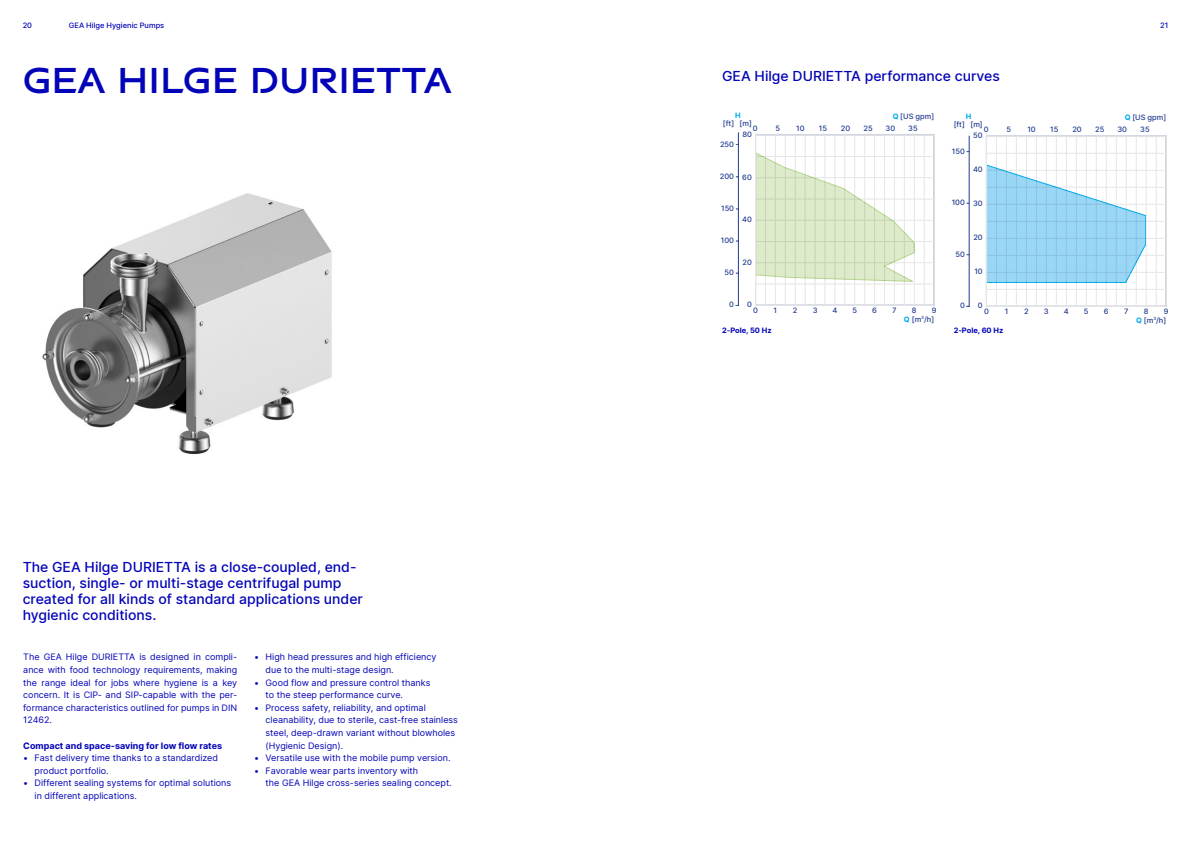
<style>
.page{position:relative;width:1191px;height:842px;background:#fff}
.page>*{position:absolute;margin:0;border:0;box-sizing:border-box;transform-origin:0 0}
.t1{font:700 38px "GEA Sans";color:#0303b8}
.t2{font:500 14px/16.1px "Inter";color:#0303b8}
.t3{font:9px/12.6px "Inter";color:#0303b8}
.t4{font:700 9px "Inter";color:#0303b8}
.t5{font:500 7.5px/11.8px "Inter";color:#213a8f;text-align:right}
.t6{font:500 7.5px "Inter";color:#0303b8}
.t7{font:700 7.5px "Inter";color:#0303b8}
.t8{font:700 7.5px "Inter";color:#00ace9}
.s1{font-weight:700;color:#00ace9}
</style>
<div class="page">
<hr style="left:755px;top:156px;width:179px;height:1px;background:#e7e7e7">
<hr style="left:755px;top:178px;width:179px;height:1px;background:#e7e7e7">
<hr style="left:755px;top:199px;width:179px;height:1px;background:#e7e7e7">
<hr style="left:755px;top:220px;width:179px;height:1px;background:#e7e7e7">
<hr style="left:755px;top:241px;width:179px;height:1px;background:#e7e7e7">
<hr style="left:755px;top:263px;width:179px;height:1px;background:#e7e7e7">
<hr style="left:755px;top:284px;width:179px;height:1px;background:#e7e7e7">
<hr style="left:765px;top:135px;width:1px;height:170px;background:#e7e7e7">
<hr style="left:775px;top:135px;width:1px;height:170px;background:#e7e7e7">
<hr style="left:785px;top:135px;width:1px;height:170px;background:#e7e7e7">
<hr style="left:795px;top:135px;width:1px;height:170px;background:#e7e7e7">
<hr style="left:805px;top:135px;width:1px;height:170px;background:#e7e7e7">
<hr style="left:815px;top:135px;width:1px;height:170px;background:#e7e7e7">
<hr style="left:825px;top:135px;width:1px;height:170px;background:#e7e7e7">
<hr style="left:834px;top:135px;width:1px;height:170px;background:#e7e7e7">
<hr style="left:844px;top:135px;width:1px;height:170px;background:#e7e7e7">
<hr style="left:854px;top:135px;width:1px;height:170px;background:#e7e7e7">
<hr style="left:864px;top:135px;width:1px;height:170px;background:#e7e7e7">
<hr style="left:874px;top:135px;width:1px;height:170px;background:#e7e7e7">
<hr style="left:884px;top:135px;width:1px;height:170px;background:#e7e7e7">
<hr style="left:894px;top:135px;width:1px;height:170px;background:#e7e7e7">
<hr style="left:904px;top:135px;width:1px;height:170px;background:#e7e7e7">
<hr style="left:914px;top:135px;width:1px;height:170px;background:#e7e7e7">
<hr style="left:924px;top:135px;width:1px;height:170px;background:#e7e7e7">
<hr style="left:934px;top:135px;width:1px;height:170px;background:#e7e7e7">
<hr style="left:996px;top:136px;width:1px;height:170px;background:#e7e7e7">
<hr style="left:1006px;top:136px;width:1px;height:170px;background:#e7e7e7">
<hr style="left:1016px;top:136px;width:1px;height:170px;background:#e7e7e7">
<hr style="left:1026px;top:136px;width:1px;height:170px;background:#e7e7e7">
<hr style="left:1036px;top:136px;width:1px;height:170px;background:#e7e7e7">
<hr style="left:1046px;top:136px;width:1px;height:170px;background:#e7e7e7">
<hr style="left:1056px;top:136px;width:1px;height:170px;background:#e7e7e7">
<hr style="left:1066px;top:136px;width:1px;height:170px;background:#e7e7e7">
<hr style="left:1076px;top:136px;width:1px;height:170px;background:#e7e7e7">
<hr style="left:1086px;top:136px;width:1px;height:170px;background:#e7e7e7">
<hr style="left:1096px;top:136px;width:1px;height:170px;background:#e7e7e7">
<hr style="left:1106px;top:136px;width:1px;height:170px;background:#e7e7e7">
<hr style="left:1116px;top:136px;width:1px;height:170px;background:#e7e7e7">
<hr style="left:1126px;top:136px;width:1px;height:170px;background:#e7e7e7">
<hr style="left:1136px;top:136px;width:1px;height:170px;background:#e7e7e7">
<hr style="left:1146px;top:136px;width:1px;height:170px;background:#e7e7e7">
<hr style="left:1156px;top:136px;width:1px;height:170px;background:#e7e7e7">
<hr style="left:1166px;top:136px;width:1px;height:170px;background:#e7e7e7">
<hr style="left:986px;top:153px;width:180px;height:1px;background:#e7e7e7">
<hr style="left:986px;top:170px;width:180px;height:1px;background:#e7e7e7">
<hr style="left:986px;top:187px;width:180px;height:1px;background:#e7e7e7">
<hr style="left:986px;top:204px;width:180px;height:1px;background:#e7e7e7">
<hr style="left:986px;top:221px;width:180px;height:1px;background:#e7e7e7">
<hr style="left:986px;top:238px;width:180px;height:1px;background:#e7e7e7">
<hr style="left:986px;top:255px;width:180px;height:1px;background:#e7e7e7">
<hr style="left:986px;top:272px;width:180px;height:1px;background:#e7e7e7">
<hr style="left:986px;top:289px;width:180px;height:1px;background:#e7e7e7">
<svg style="left:988px;top:165px;width:158px;height:118px"></svg>
<svg style="left:757px;top:153px;width:157px;height:129px"></svg>
<div style="left:986px;top:136px;width:180px;height:171px;border:1px solid #e7e7e7"></div>
<hr style="left:969px;top:136px;width:1px;height:170px;background:#213a8f">
<div style="left:755px;top:135px;width:179px;height:171px;border:1px solid #e7e7e7"></div>
<hr style="left:738px;top:133px;width:1px;height:172px;background:#213a8f">
<img style="left:42px;top:193px;width:290px;height:262px">
<p class="t6" style="left:23px;top:20px;width:11px">20</p>
<p class="t6" style="left:69px;top:20px;width:97px">GEA Hilge Hygienic Pumps</p>
<p class="t6" style="left:1160px;top:20px;width:10px">21</p>
<h1 class="t1" style="left:23px;top:57px;width:430px">GEA HILGE DURIETTA</h1>
<h2 class="t2" style="left:23px;top:559px;width:342px">The GEA Hilge DURIETTA is a close-coupled, end&shy;suction, single- or multi-stage centrifugal pump created for all kinds of standard applications under hygienic conditions.</h2>
<p class="t3" style="left:23px;top:650px;width:215px;text-align:justify">The GEA Hilge DURIETTA is designed in compli&shy;ance with food technology requirements, making the range ideal for jobs where hygiene is a key concern. It is CIP- and SIP-capable with the per&shy;formance characteristics outlined for pumps in DIN 12462.</p>
<p class="t4" style="left:23px;top:738px;width:200px">Compact and space-saving for low flow rates</p>
<p class="t3" style="left:35px;top:751px;width:185px;text-indent:-11px">• Fast delivery time thanks to a standardized product portfolio.</p>
<p class="t3" style="left:35px;top:776px;width:198px;text-indent:-11px">• Different sealing systems for optimal solutions in different applications.</p>
<p class="t3" style="left:266px;top:650px;width:172px;text-indent:-11px">• High head pressures and high efficiency due to the multi-stage design.</p>
<p class="t3" style="left:266px;top:676px;width:166px;text-indent:-11px">• Good flow and pressure control thanks to the steep performance curve.</p>
<p class="t3" style="left:266px;top:701px;width:194px;text-indent:-11px">• Process safety, reliability, and optimal cleanability, due to sterile, cast-free stainless steel, deep-drawn variant without blowholes (Hygienic Design).</p>
<p class="t3" style="left:254px;top:751px;width:198px">• Versatile use with the mobile pump version.</p>
<p class="t3" style="left:266px;top:764px;width:188px;text-indent:-11px">• Favorable wear parts inventory with<br>the GEA Hilge cross-series sealing concept.</p>
<h2 class="t2" style="left:722px;top:67px;width:279px">GEA Hilge DURIETTA performance curves</h2>
<p class="t8" style="left:735px;top:110px;width:7px">H</p>
<p class="t5" style="left:723px;top:117px;width:30px">[ft] [m]<br>80</p>
<p class="t5" style="left:892px;top:110px;width:43px"><span class="s1">Q</span> [US gpm]</p>
<p class="t5" style="left:752px;top:122px;width:6px">0</p>
<p class="t5" style="left:775px;top:122px;width:6px">5</p>
<p class="t5" style="left:796px;top:122px;width:10px">10</p>
<p class="t5" style="left:819px;top:122px;width:10px">15</p>
<p class="t5" style="left:841px;top:122px;width:11px">20</p>
<p class="t5" style="left:863px;top:122px;width:11px">25</p>
<p class="t5" style="left:885px;top:122px;width:11px">30</p>
<p class="t5" style="left:908px;top:122px;width:11px">35</p>
<p class="t5" style="left:720px;top:138px;width:16px">250</p>
<p class="t5" style="left:720px;top:170px;width:16px">200</p>
<p class="t5" style="left:721px;top:202px;width:15px">150</p>
<p class="t5" style="left:721px;top:234px;width:15px">100</p>
<p class="t5" style="left:724px;top:266px;width:11px">50</p>
<p class="t5" style="left:729px;top:298px;width:6px">0</p>
<p class="t5" style="left:742px;top:171px;width:11px">60</p>
<p class="t5" style="left:742px;top:214px;width:11px">40</p>
<p class="t5" style="left:742px;top:256px;width:11px">20</p>
<p class="t5" style="left:747px;top:298px;width:6px">0</p>
<p class="t5" style="left:753px;top:304px;width:6px">0</p>
<p class="t5" style="left:773px;top:304px;width:5px">1</p>
<p class="t5" style="left:793px;top:304px;width:6px">2</p>
<p class="t5" style="left:812px;top:304px;width:6px">3</p>
<p class="t5" style="left:832px;top:304px;width:6px">4</p>
<p class="t5" style="left:852px;top:304px;width:6px">5</p>
<p class="t5" style="left:872px;top:304px;width:6px">6</p>
<p class="t5" style="left:892px;top:304px;width:6px">7</p>
<p class="t5" style="left:912px;top:304px;width:6px">8</p>
<p class="t5" style="left:932px;top:304px;width:6px">9</p>
<p class="t5" style="left:904px;top:313px;width:32px"><span class="s1">Q</span> [m<sup>3</sup>/h]</p>
<p class="t8" style="left:966px;top:111px;width:7px">H</p>
<p class="t5" style="left:953px;top:118px;width:31px">[ft] [m]<br>50</p>
<p class="t5" style="left:973px;top:164px;width:11px">40</p>
<p class="t5" style="left:1124px;top:111px;width:43px"><span class="s1">Q</span> [US gpm]</p>
<p class="t5" style="left:983px;top:123px;width:6px">0</p>
<p class="t5" style="left:1006px;top:123px;width:6px">5</p>
<p class="t5" style="left:1027px;top:123px;width:10px">10</p>
<p class="t5" style="left:1050px;top:123px;width:10px">15</p>
<p class="t5" style="left:1072px;top:123px;width:11px">20</p>
<p class="t5" style="left:1095px;top:123px;width:11px">25</p>
<p class="t5" style="left:1117px;top:123px;width:11px">30</p>
<p class="t5" style="left:1140px;top:123px;width:11px">35</p>
<p class="t5" style="left:952px;top:145px;width:15px">150</p>
<p class="t5" style="left:951px;top:197px;width:15px">100</p>
<p class="t5" style="left:955px;top:248px;width:11px">50</p>
<p class="t5" style="left:973px;top:198px;width:11px">30</p>
<p class="t5" style="left:973px;top:232px;width:11px">20</p>
<p class="t5" style="left:974px;top:265px;width:10px">10</p>
<p class="t5" style="left:960px;top:299px;width:6px">0</p>
<p class="t5" style="left:978px;top:299px;width:6px">0</p>
<p class="t5" style="left:984px;top:305px;width:6px">0</p>
<p class="t5" style="left:1004px;top:305px;width:5px">1</p>
<p class="t5" style="left:1024px;top:305px;width:6px">2</p>
<p class="t5" style="left:1044px;top:305px;width:6px">3</p>
<p class="t5" style="left:1063px;top:305px;width:6px">4</p>
<p class="t5" style="left:1084px;top:305px;width:6px">5</p>
<p class="t5" style="left:1103px;top:305px;width:6px">6</p>
<p class="t5" style="left:1124px;top:305px;width:6px">7</p>
<p class="t5" style="left:1143px;top:305px;width:6px">8</p>
<p class="t5" style="left:1163px;top:305px;width:6px">9</p>
<p class="t5" style="left:1136px;top:314px;width:32px"><span class="s1">Q</span> [m<sup>3</sup>/h]</p>
<p class="t7" style="left:722px;top:324px;width:51px">2-Pole, 50 Hz</p>
<p class="t7" style="left:953px;top:324px;width:51px">2-Pole, 60 Hz</p>
</div>
